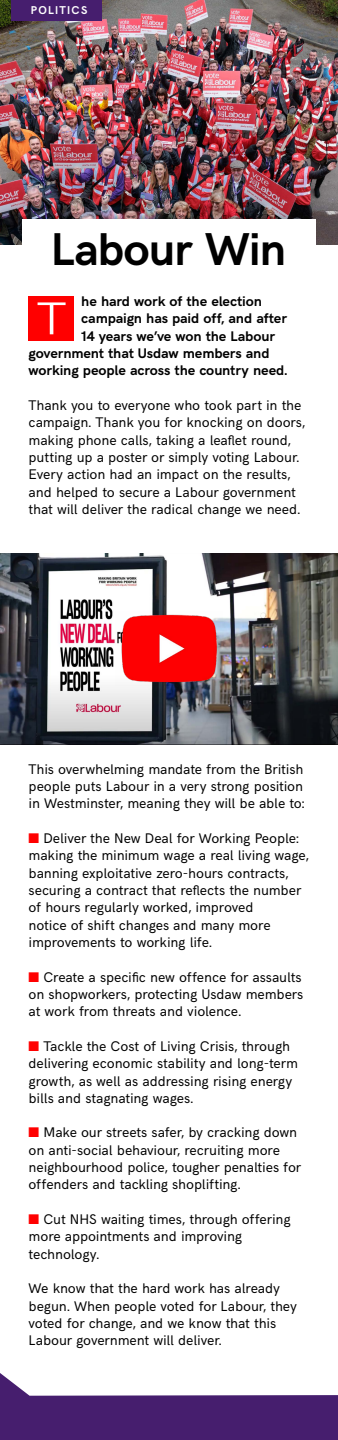
<style>
.page{position:relative;width:338px;height:1440px;background:#fff}
.page>*{position:absolute;margin:0;border:0;box-sizing:border-box;transform-origin:0 0}
.t1{font:700 46.2px "HK Grotesk";letter-spacing:-.02em;color:#000}
.t2{font:300 46.17px "HK Grotesk";color:#fff;scale:1.12 1}
.t3{font:14.04px/17.3px "HK Grotesk";letter-spacing:-.01em;color:#000}
.t4{font:700 14.04px "HK Grotesk";letter-spacing:-.005em;color:#000}
.t5{font:700 11.4px "HK Grotesk";letter-spacing:.11em;color:#fff}
.s1{color:#f00}
</style>
<div class="page">
<img style="left:0;top:0;width:338px;height:244px">
<div style="left:23px;top:220px;width:292px;height:61px;background:#fff"></div>
<svg style="left:0;top:1373px;width:338px;height:67px;fill:#461e6e"></svg>
<div style="left:29px;top:296px;width:45px;height:45px;background:#f00"></div>
<div style="left:11px;top:0;width:91px;height:21px;background:#461e6e"></div>
<img style="left:0;top:553px;width:338px;height:191px">
<img style="left:115px;top:612px;width:107px;height:74px">
<p class="t5" style="left:31px;top:2px;width:58px">POLITICS</p>
<h1 class="t1" style="left:51px;top:214px;width:236px">Labour Win</h1>
<h2 class="t2" style="left:37px;top:283px;width:28px">T</h2>
<p class="t4" style="left:81px;top:291px;width:182px">he hard work of the election</p>
<p class="t4" style="left:81px;top:308px;width:207px">campaign has paid off, and after</p>
<p class="t4" style="left:81px;top:325px;width:195px">14 years we’ve won the Labour</p>
<p class="t4" style="left:29px;top:343px;width:242px">government that Usdaw members and</p>
<p class="t4" style="left:29px;top:360px;width:260px">working people across the country need.</p>
<p class="t3" style="left:29px;top:395px;width:278px">Thank you to everyone who took part in the campaign. Thank you for knocking on doors, making phone calls, taking a leaflet round, putting up a poster or simply voting Labour.<br>Every action had an impact on the results, and helped to secure a Labour government that will deliver the radical change we need.</p>
<p class="t3" style="left:29px;top:759px;width:277px;text-align:justify">This overwhelming mandate from the British people puts Labour in a very strong position in Westminster, meaning they will be able to:</p>
<p class="t3" style="left:29px;top:828px;width:281px"><span class="s1">■</span> Deliver the New Deal for Working People: making the minimum wage a real living wage, banning exploitative zero-hours contracts, securing a contract that reflects the number of hours regularly worked, improved<br>notice of shift changes and many more improvements to working life.</p>
<p class="t3" style="left:29px;top:967px;width:276px"><span class="s1">■</span> Create a specific new offence for assaults on shopworkers, protecting Usdaw members at work from threats and violence.</p>
<p class="t3" style="left:29px;top:1036px;width:270px"><span class="s1">■</span> Tackle the Cost of Living Crisis, through delivering economic stability and long-term growth, as well as addressing rising energy bills and stagnating wages.</p>
<p class="t3" style="left:29px;top:1123px;width:274px"><span class="s1">■</span> Make our streets safer, by cracking down on anti-social behaviour, recruiting more neighbourhood police, tougher penalties for offenders and tackling shoplifting.</p>
<p class="t3" style="left:29px;top:1210px;width:263px"><span class="s1">■</span> Cut NHS waiting times, through offering more appointments and improving technology.</p>
<p class="t3" style="left:29px;top:1279px;width:269px">We know that the hard work has already begun. When people voted for Labour, they voted for change, and we know that this Labour government will deliver.</p>
</div>
